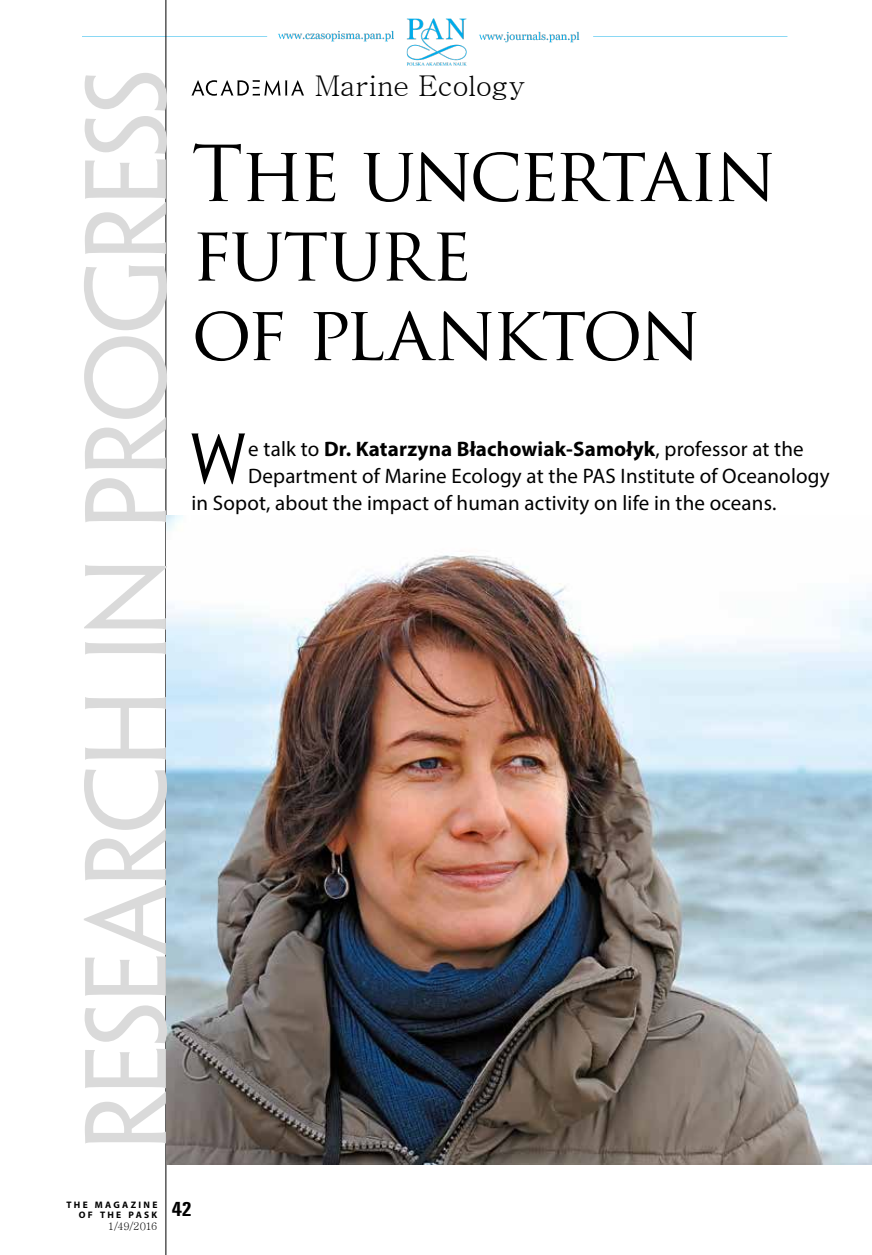
<style>
.page{position:relative;width:872px;height:1255px;background:#fff}
.page>*{position:absolute;margin:0;border:0;box-sizing:border-box;transform-origin:0 0}
.t1{font:103.5px "Penumbra Flare PE";letter-spacing:-.03em;color:#dadada}
.t2{font:75px/79.5px "Trajan Pro";letter-spacing:-.05em;color:#000}
.t3{font:63.6px "Penumbra Flare PE";color:#000;scale:.9 1}
.t4{font:28.5px "Batang";letter-spacing:-.015em;color:#000}
.t5{font:21px "Myriad Pro";letter-spacing:.01em;color:#000}
.t6{font:700 21px "Myriad Pro";letter-spacing:.01em;color:#000}
.t7{font:700 condensed 21px "Unitus TEE";color:#000}
.t8{font:10.5px "Batang";letter-spacing:-.04em;color:#000}
.t9{font:700 9.45px/10.5px "Myriad Pro";letter-spacing:.245em;color:#000;text-align:right}
.s1{font-weight:400}
</style>
<div class="page">
<img style="left:82px;top:15px;width:706px;height:54px">
<hr style="left:166px;top:0;width:1px;height:1254px;background:#000">
<img style="left:166px;top:515px;width:706px;height:648px">
<svg style="left:191px;top:80px;width:113px;height:16px"></svg>
<h1 class="t1" style="left:65px;top:1151px;width:1084px;rotate:-90deg">research in progress</h1>
<h3 class="t4" style="left:315px;top:71px;width:212px">Marine Ecology</h3>
<h2 class="t2" style="left:191px;top:133px;width:586px">The uncertain future<br>of plankton</h2>
<h3 class="t3" style="left:191px;top:421px;width:62px">W</h3>
<p class="t6" style="left:248px;top:435px;width:557px"><span class="s1">e talk to</span> Dr. Katarzyna Błachowiak-Samołyk<span class="s1">, professor at the</span></p>
<p class="t5" style="left:248px;top:463px;width:583px">Department of Marine Ecology at the PAS Institute of Oceanology</p>
<p class="t5" style="left:191px;top:490px;width:586px">in Sopot, about the impact of human activity on life in the oceans.</p>
<p class="t9" style="left:67px;top:1198px;width:92px">THE MAGAZINE<br>OF THE PASK</p>
<p class="t8" style="left:108px;top:1221px;width:51px">1/49/2016</p>
<p class="t7" style="left:172px;top:1196px;width:21px">42</p>
</div>
